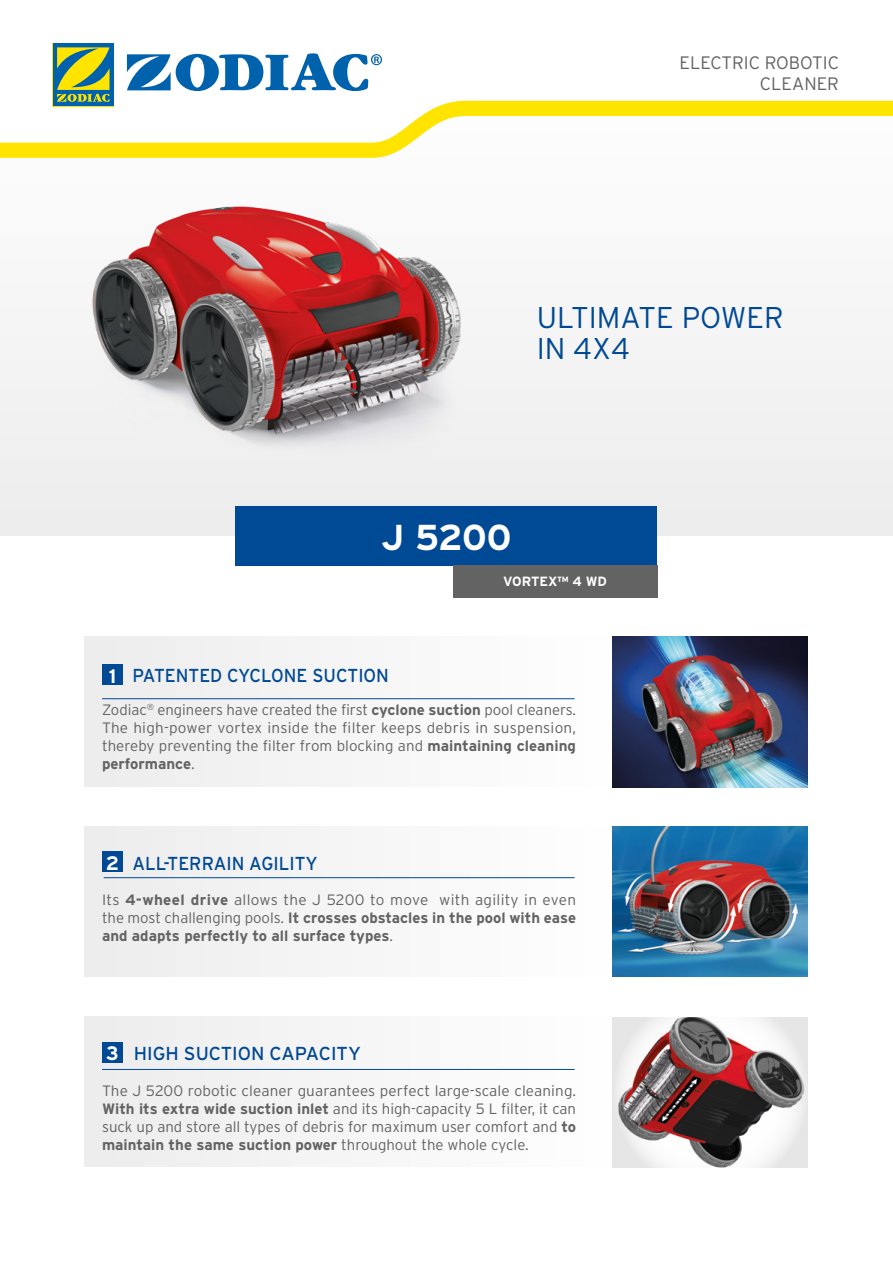
<style>
.page{position:relative;width:893px;height:1263px;background:#fff}
.page>*{position:absolute;margin:0;border:0;box-sizing:border-box;transform-origin:0 0}
.t1{font:700 36px "Interstate";color:#fff}
.t2{font:300 30px/31.5px "Interstate";color:#004994}
.t3{font:18.75px "Interstate";color:#004994;scale:.95 1}
.t4{font:18.75px "Interstate";color:#004994}
.t5{font:300 18px/21px "Interstate";color:#646363;text-align:right}
.t6{font:300 15px/18px "Interstate";color:#646363;text-align:justify}
.t7{font:700 15px/18px "Interstate";color:#646363;text-align:justify}
.t8{font:700 13.35px "Interstate";color:#fff}
.s1{font-weight:700;font-size:19.5px;color:#fff}
.s2{font-weight:700}
.s3{font-weight:300}
</style>
<div class="page">
<div style="left:84px;top:826px;width:529px;height:151px;background:#f5f5f5"></div>
<div style="left:0;top:85px;width:893px;height:451px;background:#f4f4f4"></div>
<div style="left:236px;top:506px;width:421px;height:59px;background:#004994"></div>
<div style="left:84px;top:1016px;width:529px;height:150px;background:#f5f5f5"></div>
<div style="left:84px;top:637px;width:529px;height:150px;background:#f5f5f5"></div>
<img style="left:613px;top:637px;width:195px;height:150px">
<div style="left:453px;top:565px;width:204px;height:32px;background:#646363"></div>
<img style="left:613px;top:1017px;width:195px;height:151px">
<img style="left:92px;top:206px;width:369px;height:241px">
<img style="left:93px;top:207px;width:260px;height:226px">
<div style="left:102px;top:851px;width:21px;height:21px;background:#004994"></div>
<hr style="left:104px;top:877px;width:471px;height:1px;background:#004994">
<div style="left:102px;top:1042px;width:21px;height:20px;background:#004994"></div>
<hr style="left:102px;top:1069px;width:473px;height:1px;background:#004994">
<div style="left:102px;top:664px;width:21px;height:21px;background:#004994"></div>
<hr style="left:102px;top:698px;width:473px;height:1px;background:#004994">
<svg style="left:0;top:54px;width:893px;height:47px"></svg>
<svg style="left:0;top:101px;width:893px;height:57px;fill:#fffcfc"></svg>
<svg style="left:127px;top:53px;width:255px;height:38px"></svg>
<svg style="left:52px;top:43px;width:62px;height:63px"></svg>
<div style="left:53px;top:43px;width:60px;height:63px;background:#0061ad"></div>
<svg style="left:57px;top:47px;width:53px;height:55px"></svg>
<img style="left:613px;top:826px;width:195px;height:151px">
<p class="t5" style="left:679px;top:52px;width:161px">ELECTRIC ROBOTIC<br>CLEANER</p>
<h2 class="t2" style="left:537px;top:301px;width:248px">ULTIMATE POWER<br>IN 4X4</h2>
<h1 class="t1" style="left:381px;top:517px;width:132px">J 5200</h1>
<p class="t8" style="left:503px;top:573px;width:105px">VORTEX™ 4 WD</p>
<p class="t3" style="left:109px;top:665px;width:296px"><span class="s1">1</span> PATENTED CYCLONE SUCTION</p>
<p class="t6" style="left:102px;top:701px;width:476px">Zodiac<sup>®</sup> engineers have created the first <span class="s2">cyclone suction</span> pool cleaners.<br>The high-power vortex inside the filter keeps debris in suspension, thereby preventing the filter from blocking and <span class="s2">maintaining cleaning performance</span>.</p>
<p class="t3" style="left:106px;top:852px;width:225px"><span class="s1">2</span> ALL-TERRAIN AGILITY</p>
<p class="t7" style="left:102px;top:890px;width:476px"><span class="s3">Its</span> 4-wheel drive <span class="s3">allows the J 5200 to move with agility in even the most challenging pools.</span> It crosses obstacles in the pool with ease and adapts perfectly to all surface types<span class="s3">.</span></p>
<p class="t4" style="left:106px;top:1043px;width:256px"><span class="s1">3</span> HIGH SUCTION CAPACITY</p>
<p class="t6" style="left:102px;top:1081px;width:476px">The J 5200 robotic cleaner guarantees perfect large-scale cleaning.<br><span class="s2">With its extra wide suction inlet</span> and its high-capacity 5 L filter, it can suck up and store all types of debris for maximum user comfort and <span class="s2">to maintain the same suction power</span> throughout the whole cycle.</p>
</div>
